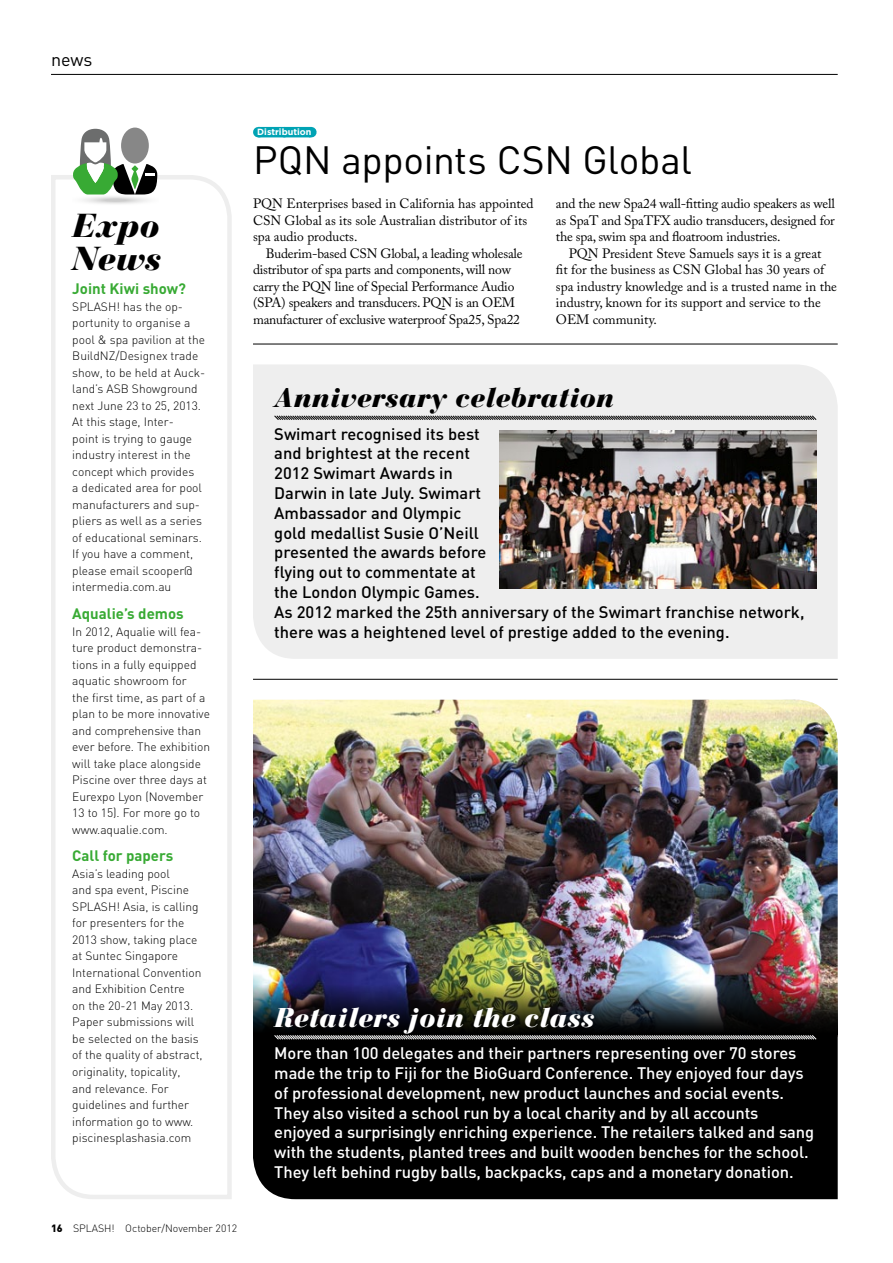
<style>
.page{position:relative;width:893px;height:1263px;background:#fff}
.page>*{position:absolute;margin:0;border:0;box-sizing:border-box;transform-origin:0 0}
.t1{font:39px "DIN";letter-spacing:-.01em;color:#000}
.t2{font:italic 900 33px/33px "Bauer Bodoni";letter-spacing:-.005em;color:#000}
.t3{font:italic 900 27px "Bauer Bodoni";color:#000}
.t4{font:italic 900 27px "Bauer Bodoni";color:#fff}
.t5{font:18px "DIN";color:#000}
.t6{font:500 16.5px/19.8px "DIN";letter-spacing:-.005em;color:#fff}
.t7{font:500 16.5px/19.8px "DIN";color:#000}
.t8{font:700 15px "DIN";color:#38aa34}
.t9{font:13.5px/16.5px "Adobe Caslon Pro";letter-spacing:-.005em;color:#000}
.t10{font:300 12px/16.5px "DIN";color:#000}
.t11{font:300 10.5px "DIN";color:#000}
.t12{font:700 9px "Gotham";color:#fff}
.s1{font-weight:900}
</style>
<div class="page">
<div style="left:253px;top:365px;width:585px;height:294px;background:#eee"></div>
<svg style="left:51px;top:175px;width:181px;height:1024px"></svg>
<div style="left:121px;top:128px;width:28px;height:36px;background:#878787;border-radius:50%"></div>
<svg style="left:72px;top:129px;width:87px;height:77px"></svg>
<svg style="left:273px;top:415px;width:544px;height:6px"></svg>
<div style="left:258px;top:127px;width:52px;height:10px;background:#00a3b4"></div>
<hr style="left:253px;top:344px;width:585px;height:1px;background:#000">
<hr style="left:253px;top:679px;width:585px;height:1px;background:#000">
<img style="left:500px;top:431px;width:316px;height:158px">
<img style="left:253px;top:700px;width:585px;height:284px">
<div style="left:253px;top:1034px;width:585px;height:165px;background:#000"></div>
<img style="left:253px;top:984px;width:585px;height:50px">
<svg style="left:273px;top:1034px;width:544px;height:6px"></svg>
<hr style="left:51px;top:74px;width:787px;height:1px;background:#000">
<h3 class="t5" style="left:51px;top:48px;width:43px">news</h3>
<h2 class="t2" style="left:72px;top:208px;width:91px">Expo<br>News</h2>
<p class="t8" style="left:72px;top:279px;width:115px">Joint Kiwi show?</p>
<p class="t10" style="left:72px;top:298px;width:135px">SPLASH! has the op&shy;portunity to organise a pool &amp; spa pavilion at the<br>BuildNZ/Designex trade show, to be held at Auck&shy;land’s ASB Showground next June 23 to 25, 2013.<br>At this stage, Inter-<br>point is trying to gauge industry interest in the concept which provides<br>a dedicated area for pool manufacturers and sup&shy;pliers as well as a series of educational seminars.<br>If you have a comment, please email scooper@ intermedia.com.au</p>
<p class="t8" style="left:72px;top:604px;width:113px">Aqualie’s demos</p>
<p class="t10" style="left:72px;top:623px;width:139px">In 2012, Aqualie will fea&shy;ture product demonstra&shy;tions in a fully equipped aquatic showroom for<br>the first time, as part of a plan to be more innovative and comprehensive than ever before. The exhibition will take place alongside<br>Piscine over three days at<br>Eurexpo Lyon (November<br>13 to 15). For more go to www.aqualie.com.</p>
<p class="t8" style="left:72px;top:846px;width:103px">Call for papers</p>
<p class="t10" style="left:72px;top:865px;width:132px">Asia’s leading pool<br>and spa event, Piscine<br>SPLASH! Asia, is calling for presenters for the<br>2013 show, taking place at Suntec Singapore<br>International Convention and Exhibition Centre<br>on the 20-21 May 2013.<br>Paper submissions will be selected on the basis of the quality of abstract, originality, topicality, and relevance. For guidelines and further information go to www. piscinesplashasia.com</p>
<p class="t12" style="left:257px;top:127px;width:56px">Distribution</p>
<h1 class="t1" style="left:253px;top:136px;width:440px">PQN appoints CSN Global</h1>
<p class="t9" style="left:253px;top:195px;width:282px">PQN Enterprises based in California has appointed<br>CSN Global as its sole Australian distributor of its spa audio products.</p>
<p class="t9" style="left:253px;top:245px;width:271px;text-indent:13px">Buderim-based CSN Global, a leading wholesale distributor of spa parts and components, will now carry the PQN line of Special Performance Audio (SPA) speakers and transducers. PQN is an OEM manufacturer of exclusive waterproof Spa25, Spa22</p>
<p class="t9" style="left:556px;top:195px;width:280px;text-align:justify">and the new Spa24 wall-fitting audio speakers as well as SpaT and SpaTFX audio transducers, designed for the spa, swim spa and floatroom industries.</p>
<p class="t9" style="left:556px;top:245px;width:283px;text-indent:13px">PQN President Steve Samuels says it is a great<br>fit for the business as CSN Global has 30 years of spa industry knowledge and is a trusted name in the industry, known for its support and service to the OEM community.</p>
<h3 class="t3" style="left:274px;top:381px;width:341px">Anniversary celebration</h3>
<p class="t7" style="left:274px;top:423px;width:532px">Swimart recognised its best<br>and brightest at the recent<br>2012 Swimart Awards in<br>Darwin in late July. Swimart<br>Ambassador and Olympic<br>gold medallist Susie O’Neill<br>presented the awards before<br>flying out to commentate at<br>the London Olympic Games.<br>As 2012 marked the 25th anniversary of the Swimart franchise network, there was a heightened level of prestige added to the evening.</p>
<h3 class="t4" style="left:274px;top:1001px;width:322px">Retailers join the class</h3>
<p class="t6" style="left:274px;top:1043px;width:541px">More than 100 delegates and their partners representing over 70 stores made the trip to Fiji for the BioGuard Conference. They enjoyed four days of professional development, new product launches and social events.<br>They also visited a school run by a local charity and by all accounts enjoyed a surprisingly enriching experience. The retailers talked and sang with the students, planted trees and built wooden benches for the school.<br>They left behind rugby balls, backpacks, caps and a monetary donation.</p>
<p class="t11" style="left:51px;top:1222px;width:188px"><span class="s1">16</span> SPLASH! October/November 2012</p>
</div>
